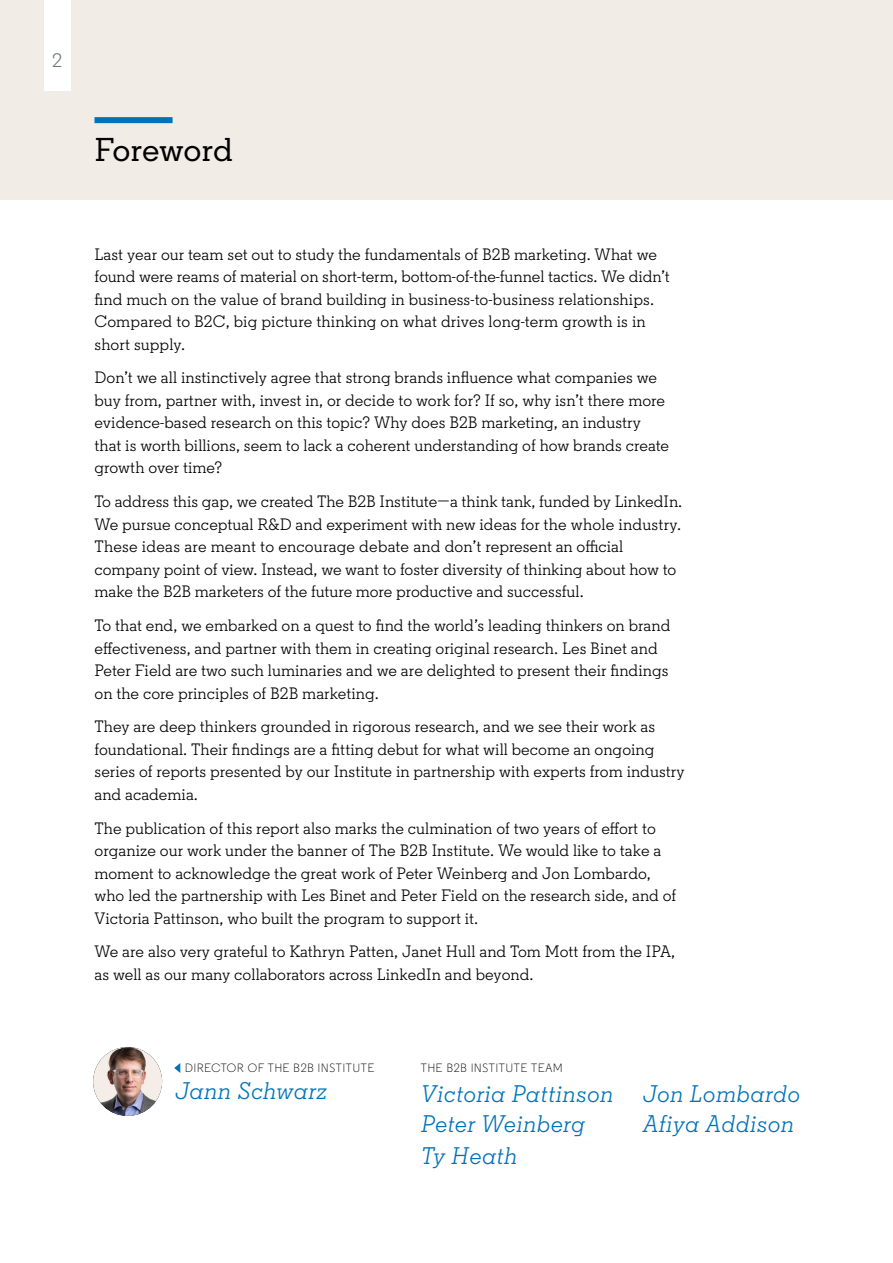
<style>
.page{position:relative;width:893px;height:1263px;background:#fff}
.page>*{position:absolute;margin:0;border:0;box-sizing:border-box;transform-origin:0 0}
.t1{font:500 33px "LKN Slab";letter-spacing:.005em;color:#000}
.t2{font:italic 24px/30px "LKN Slab";letter-spacing:.02em;color:#0073b7}
.t3{font:19.5px "LKN Sans";color:#6d7976}
.t4{font:16.5px/22.5px "LKN Slab";letter-spacing:.005em;color:#000}
.t5{font:300 12px "Community";letter-spacing:.07em;color:#000}
.s1{font-family:"Roboto";font-weight:300}
</style>
<div class="page">
<div style="left:0;top:0;width:893px;height:199px;background:#f2ece7"></div>
<div style="left:44px;top:0;width:26px;height:90px;background:#fff"></div>
<div style="left:94px;top:117px;width:79px;height:6px;background:#0073b7"></div>
<svg style="left:174px;top:1063px;width:6px;height:10px"></svg>
<img style="left:93px;top:1047px;width:69px;height:69px;border-radius:34px">
<p class="t3" style="left:52px;top:48px;width:12px">2</p>
<h1 class="t1" style="left:94px;top:129px;width:140px">Foreword</h1>
<p class="t4" style="left:94px;top:243px;width:577px">Last year our team set out to study the fundamentals of B2B marketing. What we found were reams of material on short-term, bottom-of-the-funnel tactics. We didn’t find much on the value of brand building in business-to-business relationships.<br>Compared to B2C, big picture thinking on what drives long-term growth is in short supply.</p>
<p class="t4" style="left:94px;top:367px;width:576px">Don’t we all instinctively agree that strong brands influence what companies we buy from, partner with, invest in, or decide to work for? If so, why isn’t there more evidence-based research on this topic? Why does B2B marketing, an industry that is worth billions, seem to lack a coherent understanding of how brands create growth over time?</p>
<p class="t4" style="left:94px;top:490px;width:589px">To address this gap, we created The B2B Institute<span class="s1">—</span>a think tank, funded by LinkedIn.<br>We pursue conceptual R&amp;D and experiment with new ideas for the whole industry.<br>These ideas are meant to encourage debate and don’t represent an official company point of view. Instead, we want to foster diversity of thinking about how to make the B2B marketers of the future more productive and successful.</p>
<p class="t4" style="left:94px;top:614px;width:577px">To that end, we embarked on a quest to find the world’s leading thinkers on brand effectiveness, and partner with them in creating original research. Les Binet and Peter Field are two such luminaries and we are delighted to present their findings on the core principles of B2B marketing.</p>
<p class="t4" style="left:94px;top:715px;width:592px">They are deep thinkers grounded in rigorous research, and we see their work as foundational. Their findings are a fitting debut for what will become an ongoing series of reports presented by our Institute in partnership with experts from industry and academia.</p>
<p class="t4" style="left:94px;top:817px;width:583px">The publication of this report also marks the culmination of two years of effort to organize our work under the banner of The B2B Institute. We would like to take a moment to acknowledge the great work of Peter Weinberg and Jon Lombardo, who led the partnership with Les Binet and Peter Field on the research side, and of Victoria Pattinson, who built the program to support it.</p>
<p class="t4" style="left:94px;top:940px;width:582px">We are also very grateful to Kathryn Patten, Janet Hull and Tom Mott from the IPA, as well as our many collaborators across LinkedIn and beyond.</p>
<p class="t5" style="left:185px;top:1060px;width:191px">DIRECTOR OF THE B2B INSTITUTE</p>
<h2 class="t2" style="left:175px;top:1076px;width:153px">Jann Schwarz</h2>
<p class="t5" style="left:421px;top:1061px;width:143px">THE B2B INSTITUTE TEAM</p>
<h2 class="t2" style="left:421px;top:1079px;width:381px">Victoria Pattinson Jon Lombardo<br>Peter Weinberg</h2>
<h2 class="t2" style="left:643px;top:1109px;width:153px">Afiya Addison</h2>
<h2 class="t2" style="left:421px;top:1140px;width:98px">Ty Heath</h2>
</div>
